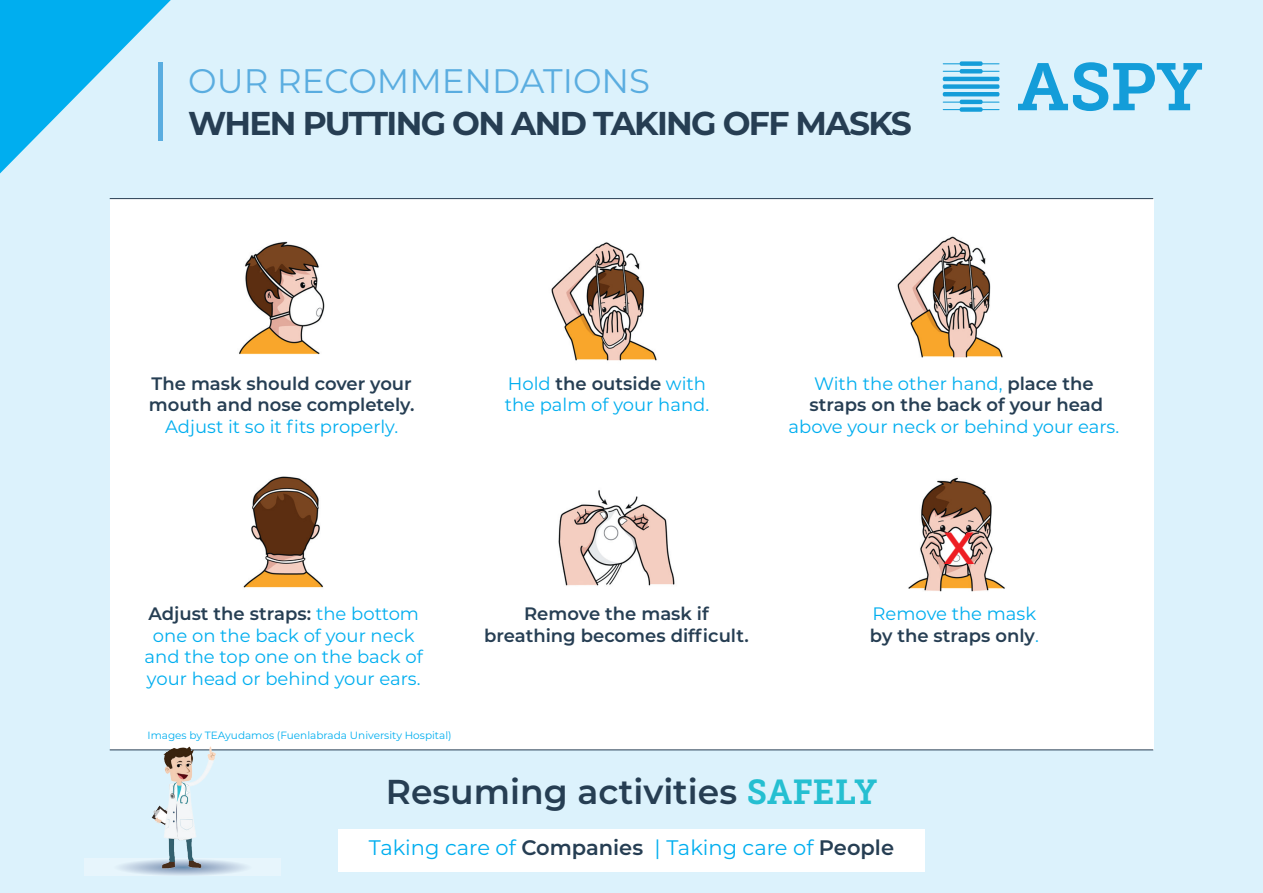
<style>
.page{position:relative;width:1263px;height:893px;background:#dcf2fc}
.page>*{position:absolute;margin:0;border:0;box-sizing:border-box;transform-origin:0 0}
.t1{font:600 45px "Montserrat";color:#ee1d23}
.t2{font:600 34.5px "Montserrat";color:#263e53}
.t3{font:34.05px "Montserrat";color:#5aade0}
.t4{font:700 33px "Montserrat";letter-spacing:-.05em;color:#263e53}
.t5{font:21px "Montserrat";color:#00aeef}
.t6{font:18px/21.6px "Montserrat";color:#00aeef}
.t7{font:600 18px/21.6px "Montserrat";color:#263e53}
.t8{font:10.5px "Montserrat";color:#00aeef}
.s1{font-weight:600;color:#263e53}
.s2{font-weight:400;color:#00aeef}
.s3{font-family:"Museo Slab 700";font-weight:400;color:#25bfd1}
</style>
<div class="page">
<svg style="left:0;top:0;width:171px;height:173px"></svg>
<div style="left:338px;top:829px;width:587px;height:42px;background:#fff"></div>
<div style="left:110px;top:198px;width:1043px;height:552px;background:#fff"></div>
<hr style="left:110px;top:198px;width:1043px;height:1px;background:#263e53">
<hr style="left:110px;top:749px;width:1043px;height:1px;background:#263e53">
<svg style="left:943px;top:61px;width:56px;height:12px"></svg>
<svg style="left:943px;top:100px;width:56px;height:12px"></svg>
<hr style="left:943px;top:77px;width:56px;height:4px;background:#149dd9;border-radius:2px">
<hr style="left:943px;top:92px;width:56px;height:4px;background:#149dd9;border-radius:2px">
<div style="left:943px;top:84px;width:56px;height:5px;background:#149dd9;border-radius:2px"></div>
<svg style="left:1018px;top:62px;width:184px;height:49px"></svg>
<img style="left:897px;top:236px;width:106px;height:122px">
<img style="left:239px;top:241px;width:86px;height:114px">
<img style="left:551px;top:242px;width:106px;height:119px">
<img style="left:908px;top:477px;width:97px;height:115px">
<img style="left:243px;top:476px;width:80px;height:112px">
<img style="left:558px;top:490px;width:117px;height:96px">
<svg style="left:85px;top:858px;width:195px;height:17px"></svg>
<img style="left:150px;top:746px;width:69px;height:127px">
<hr style="left:158px;top:63px;width:4px;height:78px;background:#5aade0">
<h3 class="t3" style="left:188px;top:58px;width:463px">OUR RECOMMENDATIONS</h3>
<h3 class="t4" style="left:188px;top:100px;width:725px">WHEN PUTTING ON AND TAKING OFF MASKS</h3>
<p class="t7" style="left:149px;top:372px;width:267px">The mask should cover your mouth and nose completely.</p>
<p class="t6" style="left:165px;top:415px;width:235px">Adjust it so it fits properly.</p>
<p class="t6" style="left:505px;top:372px;width:206px">Hold <span class="s1">the outside</span> with the palm of your hand.</p>
<p class="t6" style="left:145px;top:602px;width:280px;text-align:center"><span class="s1">Adjust the straps:</span> the bottom one on the back of your neck and the top one on the back of your head or behind your ears.</p>
<p class="t7" style="left:484px;top:602px;width:266px;text-align:center">Remove the mask if breathing becomes difficult.</p>
<p class="t8" style="left:148px;top:728px;width:306px">Images by TEAyudamos (Fuenlabrada University Hospital)</p>
<p class="t7" style="left:810px;top:372px;width:295px"><span class="s2">With the other hand,</span> place the straps on the back of your head</p>
<p class="t6" style="left:788px;top:415px;width:332px">above your neck or behind your ears.</p>
<h1 class="t1" style="left:943px;top:516px;width:33px">X</h1>
<p class="t7" style="left:870px;top:602px;width:170px"><span class="s2">Remove the mask </span>by the straps only<span class="s2">.</span></p>
<h2 class="t2" style="left:386px;top:768px;width:493px">Resuming activities <span class="s3">SAFELY</span></h2>
<p class="t5" style="left:369px;top:833px;width:527px">Taking care of <span class="s1">Companies</span> | Taking care of <span class="s1">People</span></p>
</div>
